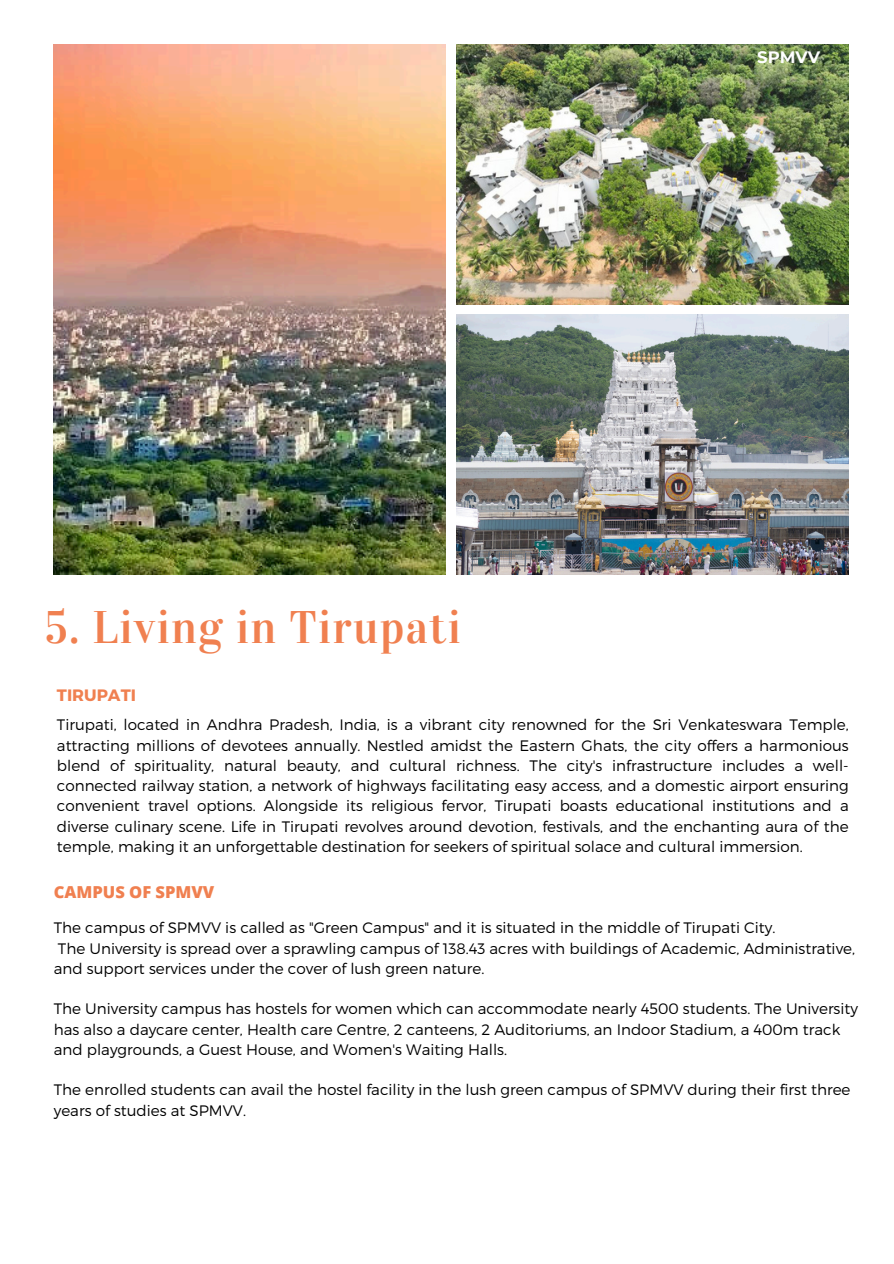
<style>
.page{position:relative;width:894px;height:1264px;background:#fff}
.page>*{position:absolute;margin:0;border:0;box-sizing:border-box;transform-origin:0 0}
.t1{font:45.45px "Vidaloka";letter-spacing:.03em;color:#f08050}
.t2{font:800 16.5px "Open Sans";color:#f08050}
.t3{font:700 16.5px "Montserrat";color:#f08050}
.t4{font:700 16.5px "Montserrat";color:#fff}
.t5{font:300 15.15px/20.2px "Montserrat";color:#000}
</style>
<div class="page">
<img style="left:54px;top:45px;width:391px;height:529px">
<img style="left:457px;top:45px;width:391px;height:259px">
<img style="left:457px;top:315px;width:391px;height:259px">
<p class="t4" style="left:757px;top:47px;width:64px">SPMVV</p>
<h3 class="t1" style="left:45px;top:600px;width:417px">5. Living in Tirupati</h3>
<h1 class="t3" style="left:57px;top:684px;width:80px">TIRUPATI</h1>
<h2 class="t5" style="left:57px;top:714px;width:793px;text-align:justify">Tirupati, located in Andhra Pradesh, India, is a vibrant city renowned for the Sri Venkateswara Temple, attracting millions of devotees annually. Nestled amidst the Eastern Ghats, the city offers a harmonious blend of spirituality, natural beauty, and cultural richness. The city's infrastructure includes a well&shy;connected railway station, a network of highways facilitating easy access, and a domestic airport ensuring convenient travel options. Alongside its religious fervor, Tirupati boasts educational institutions and a diverse culinary scene. Life in Tirupati revolves around devotion, festivals, and the enchanting aura of the temple, making it an unforgettable destination for seekers of spiritual solace and cultural immersion.</h2>
<p class="t2" style="left:54px;top:880px;width:162px">CAMPUS OF SPMVV</p>
<h2 class="t5" style="left:54px;top:917px;width:723px">The campus of SPMVV is called as "Green Campus" and it is situated in the middle of Tirupati City.</h2>
<p class="t5" style="left:54px;top:937px;width:802px">The University is spread over a sprawling campus of 138.43 acres with buildings of Academic, Administrative, and support services under the cover of lush green nature.</p>
<p class="t5" style="left:54px;top:998px;width:805px">The University campus has hostels for women which can accommodate nearly 4500 students. The University has also a daycare center, Health care Centre, 2 canteens, 2 Auditoriums, an Indoor Stadium, a 400m track and playgrounds, a Guest House, and Women's Waiting Halls.</p>
<p class="t5" style="left:54px;top:1079px;width:798px">The enrolled students can avail the hostel facility in the lush green campus of SPMVV during their first three years of studies at SPMVV.</p>
</div>
